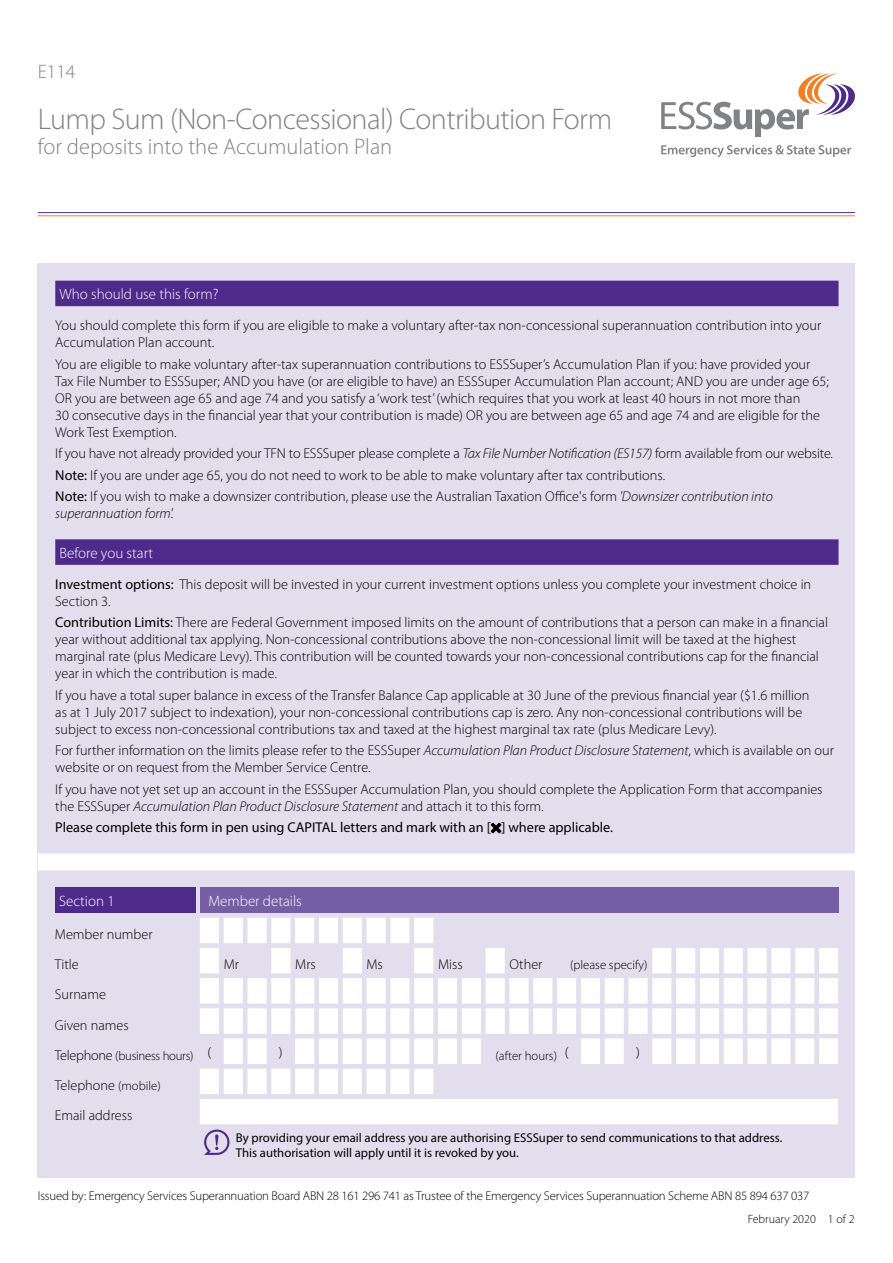
<style>
.page{position:relative;width:893px;height:1263px;background:#fff}
.page>*{position:absolute;margin:0;border:0;box-sizing:border-box;transform-origin:0 0}
.t1{font:300 30px "Myriad Pro";letter-spacing:-.02em;color:#808285}
.t2{font:300 22.5px "Myriad Pro";color:#808285}
.t3{font:300 19.5px "Myriad Pro";color:#808285}
.t4{font:300 15px "Myriad Pro";color:#fff}
.t5{font:300 14.25px/17.1px "Myriad Pro";color:#000}
.t6{font:14.25px "Myriad Pro";color:#000}
.t7{font:italic 300 14.25px "Myriad Pro";color:#000}
.t8{font:300 12.75px "Myriad Pro";letter-spacing:-.015em;color:#000}
.t9{font:12.75px/15.3px "Myriad Pro";color:#000}
.t10{font:300 12px "Myriad Pro";color:#000}
.s1{font-style:italic}
.s2{font-weight:400}
.s3{font-size:14.25px}
.s4{font-size:12.75px}
</style>
<div class="page">
<div style="left:38px;top:264px;width:817px;height:914px;background:#e2deee"></div>
<svg style="left:661px;top:73px;width:194px;height:64px"></svg>
<svg style="left:661px;top:145px;width:190px;height:12px"></svg>
<hr style="left:38px;top:212px;width:817px;height:1px;background:#4e2b8a">
<hr style="left:38px;top:215px;width:817px;height:1px;background:#f57e20">
<svg style="left:55px;top:281px;width:783px;height:284px"></svg>
<div style="left:38px;top:853px;width:817px;height:17px;background:#fff"></div>
<svg style="left:491px;top:823px;width:10px;height:10px"></svg>
<div style="left:55px;top:887px;width:140px;height:26px;background:#4e2b8a"></div>
<div style="left:200px;top:887px;width:638px;height:26px;background:#765ea4"></div>
<svg style="left:200px;top:918px;width:638px;height:116px"></svg>
<svg style="left:200px;top:1038px;width:638px;height:86px;fill:#fff"></svg>
<svg style="left:204px;top:1129px;width:26px;height:26px"></svg>
<h3 class="t3" style="left:38px;top:60px;width:39px">E114</h3>
<h1 class="t1" style="left:38px;top:101px;width:576px">Lump Sum (Non-Concessional) Contribution Form</h1>
<h2 class="t2" style="left:38px;top:133px;width:356px">for deposits into the Accumulation Plan</h2>
<p class="t4" style="left:60px;top:285px;width:160px">Who should use this form?</p>
<p class="t5" style="left:55px;top:317px;width:767px">You should complete this form if you are eligible to make a voluntary after-tax non-concessional superannuation contribution into your<br>Accumulation Plan account.</p>
<p class="t5" style="left:55px;top:355px;width:775px">You are eligible to make voluntary after-tax superannuation contributions to ESSSuper’s Accumulation Plan if you: have provided your Tax File Number to ESSSuper; AND you have (or are eligible to have) an ESSSuper Accumulation Plan account; AND you are under age 65; OR you are between age 65 and age 74 and you satisfy a ‘work test’ (which requires that you work at least 40 hours in not more than<br>30 consecutive days in the financial year that your contribution is made) OR you are between age 65 and age 74 and are eligible for the Work Test Exemption.</p>
<p class="t5" style="left:55px;top:443px;width:779px;line-height:21.3px">If you have not already provided your TFN to ESSSuper please complete a <span class="s1">Tax File Number Notification (ES157)</span> form available from our website.<br><span class="s2">Note:</span> If you are under age 65, you do not need to work to be able to make voluntary after tax contributions.<br><span class="s2">Note:</span> If you wish to make a downsizer contribution, please use the Australian Taxation Office's form <span class="s1">'Downsizer contribution into</span></p>
<p class="t7" style="left:55px;top:505px;width:120px">superannuation form'.</p>
<p class="t4" style="left:60px;top:544px;width:95px">Before you start</p>
<p class="t5" style="left:55px;top:575px;width:757px"><span class="s2">Investment options:</span> This deposit will be invested in your current investment options unless you complete your investment choice in<br>Section 3.</p>
<p class="t5" style="left:55px;top:614px;width:774px"><span class="s2">Contribution Limits:</span> There are Federal Government imposed limits on the amount of contributions that a person can make in a financial year without additional tax applying. Non-concessional contributions above the non-concessional limit will be taxed at the highest marginal rate (plus Medicare Levy). This contribution will be counted towards your non-concessional contributions cap for the financial year in which the contribution is made.</p>
<p class="t5" style="left:55px;top:686px;width:756px">If you have a total super balance in excess of the Transfer Balance Cap applicable at 30 June of the previous financial year ($1.6 million as at 1 July 2017 subject to indexation), your non-concessional contributions cap is zero. Any non-concessional contributions will be subject to excess non-concessional contributions tax and taxed at the highest marginal tax rate (plus Medicare Levy).</p>
<p class="t5" style="left:55px;top:742px;width:780px">For further information on the limits please refer to the ESSSuper <span class="s1">Accumulation Plan Product Disclosure Statement</span>, which is available on our website or on request from the Member Service Centre.</p>
<p class="t5" style="left:55px;top:780px;width:769px">If you have not yet set up an account in the ESSSuper Accumulation Plan, you should complete the Application Form that accompanies the ESSSuper <span class="s1">Accumulation Plan Product Disclosure Statement</span> and attach it to this form.</p>
<p class="t6" style="left:55px;top:819px;width:559px">Please complete this form in pen using CAPITAL letters and mark with an [ ] where applicable.</p>
<p class="t4" style="left:59px;top:892px;width:57px">Section 1</p>
<p class="t4" style="left:208px;top:892px;width:95px">Member details</p>
<p class="t5" style="left:55px;top:919px;width:99px;line-height:30.2px">Member number<br>Title</p>
<p class="t5" style="left:224px;top:956px;width:17px">Mr</p>
<p class="t5" style="left:295px;top:956px;width:22px">Mrs</p>
<p class="t5" style="left:367px;top:956px;width:18px">Ms</p>
<p class="t5" style="left:438px;top:956px;width:26px">Miss</p>
<p class="t5" style="left:509px;top:956px;width:35px">Other</p>
<p class="t8" style="left:570px;top:957px;width:79px">(please specify)</p>
<p class="t5" style="left:55px;top:979px;width:75px;line-height:30.2px">Surname<br>Given names</p>
<p class="t8" style="left:55px;top:1048px;width:158px"><span class="s3">Telephone</span> (business hours) <sup>(</sup></p>
<p class="t5" style="left:279px;top:1043px;width:5px">)</p>
<p class="t8" style="left:496px;top:1048px;width:74px">(after hours) <sup>(</sup></p>
<p class="t5" style="left:636px;top:1043px;width:5px">)</p>
<p class="t5" style="left:55px;top:1070px;width:107px;line-height:30.2px">Telephone <span class="s4">(mobile)<br></span>Email address</p>
<p class="t9" style="left:236px;top:1130px;width:548px">By providing your email address you are authorising ESSSuper to send communications to that address.<br>This authorisation will apply until it is revoked by you.</p>
<p class="t8" style="left:38px;top:1188px;width:773px">Issued by: Emergency Services Superannuation Board ABN 28 161 296 741 as Trustee of the Emergency Services Superannuation Scheme ABN 85 894 637 037</p>
<p class="t10" style="left:748px;top:1211px;width:109px">February 2020 1 of 2</p>
</div>
